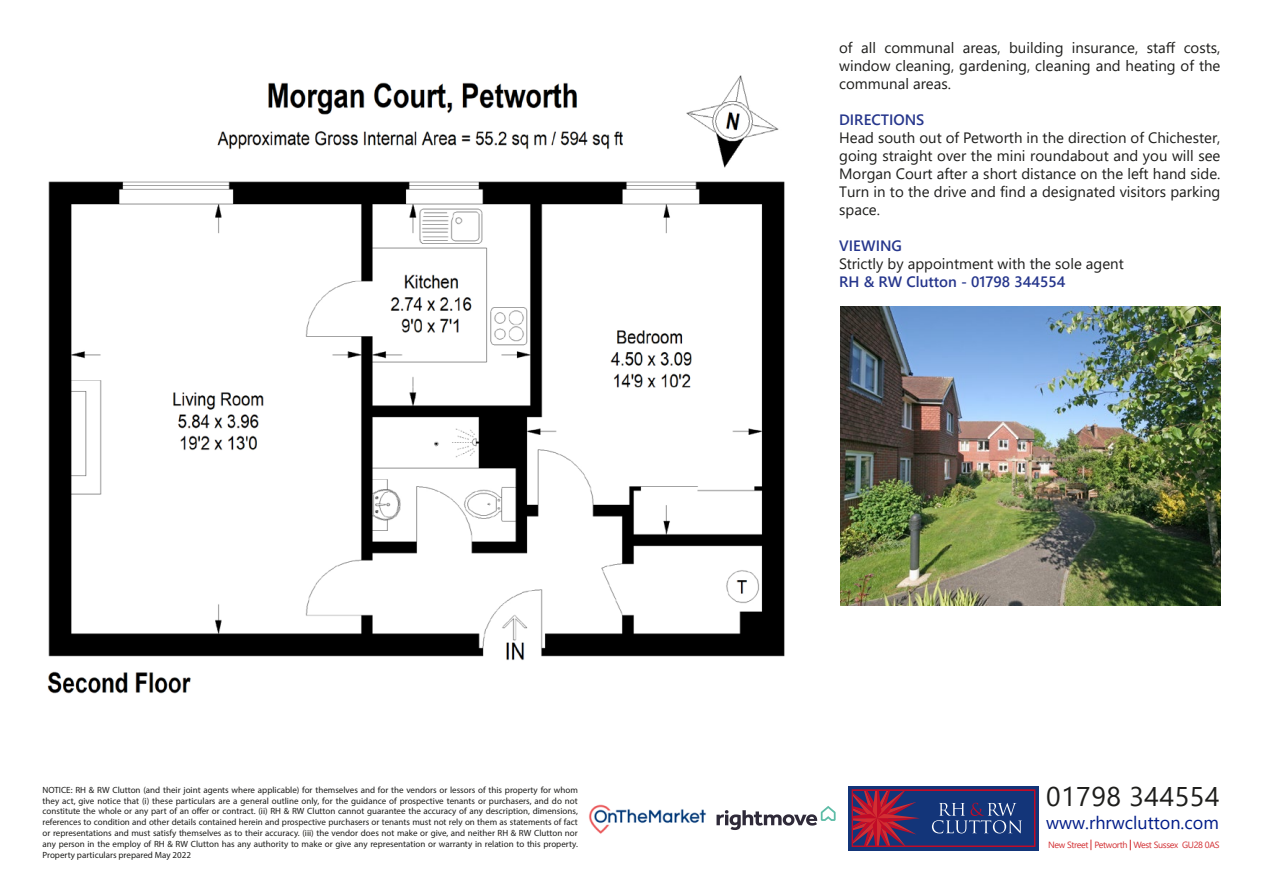
<style>
.page{position:relative;width:1263px;height:893px;background:#fff}
.page>*{position:absolute;margin:0;border:0;box-sizing:border-box;transform-origin:0 0}
.t1{font:27px "Segoe UI";letter-spacing:.02em;color:#1d1d1b}
.t2{font:18px "Segoe UI";color:#001c88}
.t3{font:15px/18px "Segoe UI";color:#1d1d1b;text-align:justify}
.t4{font:600 15px "Segoe UI";color:#26368c}
.t5{font:9px/10.8px "Myriad Pro";color:#1d1d1b;text-align:justify}
.t6{font:9px "Segoe UI";letter-spacing:-.04em;color:#d22e32}
</style>
<div class="page">
<svg style="left:716px;top:806px;width:120px;height:24px"></svg>
<img style="left:589px;top:804px;width:117px;height:30px">
<div style="left:848px;top:786px;width:191px;height:64px;background:#133579"></div>
<svg style="left:851px;top:789px;width:185px;height:58px"></svg>
<img style="left:840px;top:306px;width:380px;height:300px">
<img style="left:47px;top:82px;width:738px;height:612px">
<img style="left:659px;top:75px;width:126px;height:97px">
<h3 class="t3" style="left:839px;top:38px;width:383px">of all communal areas, building insurance, staff costs, window cleaning, gardening, cleaning and heating of the communal areas.</h3>
<h3 class="t4" style="left:839px;top:106px;width:87px">DIRECTIONS</h3>
<h3 class="t3" style="left:839px;top:128px;width:383px">Head south out of Petworth in the direction of Chichester, going straight over the mini roundabout and you will see Morgan Court after a short distance on the left hand side.<br>Turn in to the drive and find a designated visitors parking space.</h3>
<h3 class="t4" style="left:839px;top:232px;width:64px">VIEWING</h3>
<h3 class="t3" style="left:839px;top:254px;width:286px">Strictly by appointment with the sole agent</h3>
<h3 class="t4" style="left:839px;top:268px;width:228px">RH &amp; RW Clutton - 01798 344554</h3>
<p class="t5" style="left:43px;top:784px;width:537px">NOTICE: RH &amp; RW Clutton (and their joint agents where applicable) for themselves and for the vendors or lessors of this property for whom they act, give notice that (i) these particulars are a general outline only, for the guidance of prospective tenants or purchasers, and do not constitute the whole or any part of an offer or contract. (ii) RH &amp; RW Clutton cannot guarantee the accuracy of any description, dimensions, references to condition and other details contained herein and prospective purchasers or tenants must not rely on them as statements of fact or representations and must satisfy themselves as to their accuracy. (iii) the vendor does not make or give, and neither RH &amp; RW Clutton nor any person in the employ of RH &amp; RW Clutton has any authority to make or give any representation or warranty in relation to this property.<br>Property particulars prepared May 2022</p>
<h1 class="t1" style="left:1046px;top:771px;width:175px">01798 344554</h1>
<h2 class="t2" style="left:1046px;top:806px;width:174px">www.rhrwclutton.com</h2>
<p class="t6" style="left:1048px;top:836px;width:173px">New Street Petworth West Sussex GU28 0AS</p>
</div>
